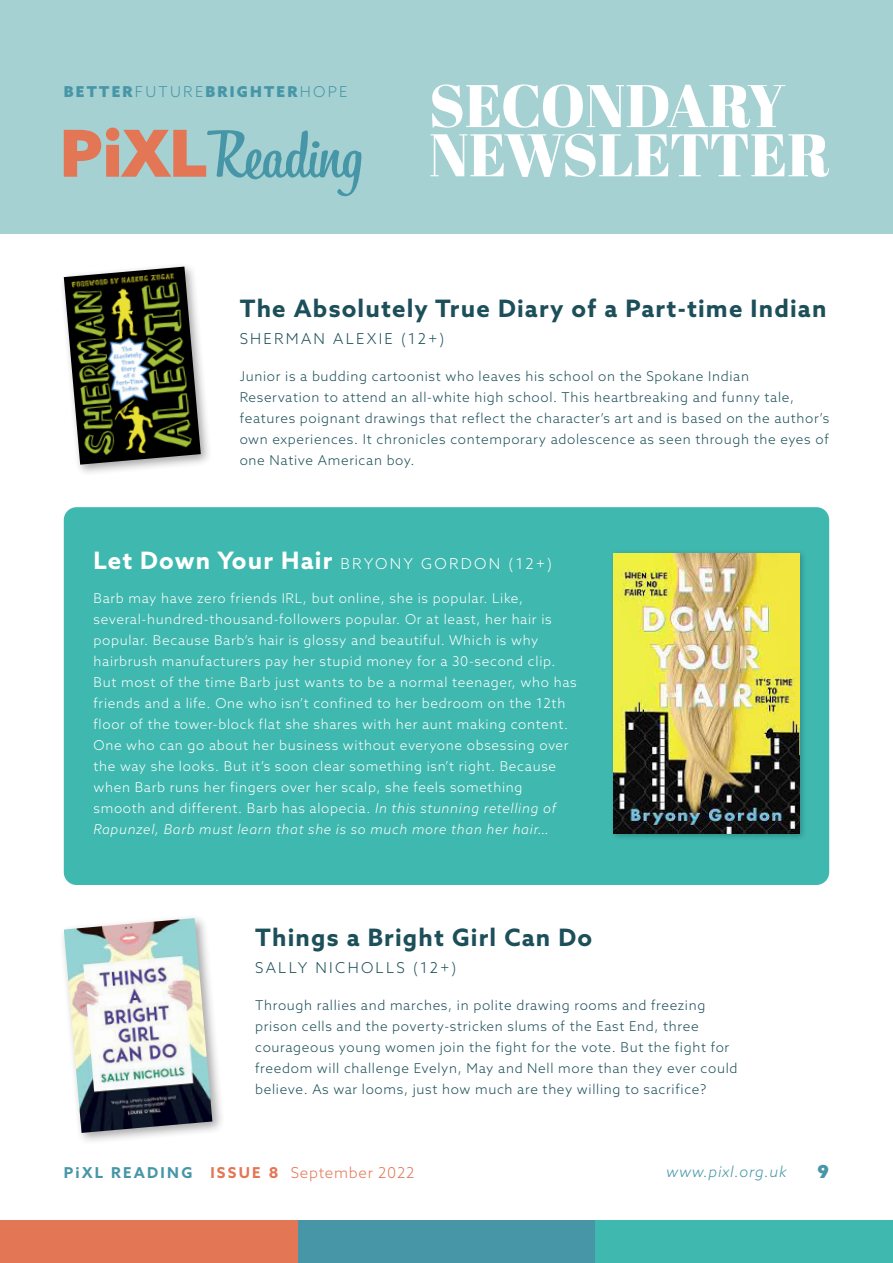
<style>
.page{position:relative;width:893px;height:1263px;background:#fff}
.page>*{position:absolute;margin:0;border:0;box-sizing:border-box;transform-origin:0 0}
.t1{font:700 24px "Azo Sans";letter-spacing:.05em;color:#1c4f59}
.t2{font:900 18px "Azo Sans";color:#4796a7}
.t3{font:300 15px "Azo Sans";letter-spacing:.15em;color:#1c4f59}
.t4{font:300 15px "Azo Sans";letter-spacing:.15em;color:#fff}
.t5{font:300 15px "Azo Sans";letter-spacing:.05em;color:#e37655}
.t6{font:900 15px "Azo Sans";letter-spacing:.15em;color:#4796a7}
.t7{font:italic 300 15px "Azo Sans";letter-spacing:.05em;color:#4796a7}
.t8{font:300 13.5px/21px "Azo Sans";letter-spacing:.05em;color:#fff}
.t9{font:300 13.5px/21px "Azo Sans";letter-spacing:.05em;color:#1c4f59}
.s1{font-weight:300}
.s2{font-weight:700;font-size:24px}
.s3{font-style:italic}
.s4{font-weight:700;color:#4796a7}
.s5{font-weight:700}
</style>
<div class="page">
<div style="left:595px;top:1220px;width:298px;height:43px;background:#3fb8af"></div>
<div style="left:298px;top:1220px;width:297px;height:43px;background:#4796a7"></div>
<div style="left:0;top:1220px;width:298px;height:43px;background:#e37655"></div>
<div style="left:0;top:0;width:893px;height:234px;background:#a5d1d2"></div>
<svg style="left:64px;top:128px;width:298px;height:68px"></svg>
<svg style="left:430px;top:134px;width:399px;height:43px"></svg>
<svg style="left:432px;top:84px;width:353px;height:44px"></svg>
<div style="left:59px;top:262px;width:154px;height:215px;background:#231f20;opacity:.4"></div>
<img style="left:64px;top:267px;width:137px;height:198px">
<div style="left:59px;top:913px;width:166px;height:232px;background:#231f20;opacity:.4"></div>
<img style="left:64px;top:918px;width:148px;height:215px">
<div style="left:64px;top:507px;width:765px;height:378px;background:#3fb8af;border-radius:13px"></div>
<div style="left:610px;top:549px;width:197px;height:292px;background:#1c4f59;opacity:.4"></div>
<img style="left:614px;top:553px;width:185px;height:281px">
<p class="t6" style="left:64px;top:81px;width:285px">BETTER<span class="s1">FUTURE</span>BRIGHTER<span class="s1">HOPE</span></p>
<p class="t1" style="left:240px;top:292px;width:588px">The Absolutely True Diary of a Part-time Indian</p>
<p class="t3" style="left:240px;top:329px;width:206px">SHERMAN ALEXIE (12+)</p>
<p class="t9" style="left:240px;top:365px;width:591px">Junior is a budding cartoonist who leaves his school on the Spokane Indian Reservation to attend an all-white high school. This heartbreaking and funny tale, features poignant drawings that reflect the character’s art and is based on the author’s own experiences. It chronicles contemporary adolescence as seen through the eyes of one Native American boy.</p>
<p class="t4" style="left:94px;top:554px;width:460px"><span class="s2">Let Down Your Hair</span> BRYONY GORDON (12+)</p>
<p class="t8" style="left:94px;top:587px;width:485px">Barb may have zero friends IRL, but online, she is popular. Like, several-hundred-thousand-followers popular. Or at least, her hair is popular. Because Barb’s hair is glossy and beautiful. Which is why hairbrush manufacturers pay her stupid money for a 30-second clip.<br>But most of the time Barb just wants to be a normal teenager, who has friends and a life. One who isn’t confined to her bedroom on the 12th floor of the tower-block flat she shares with her aunt making content.<br>One who can go about her business without everyone obsessing over the way she looks. But it’s soon clear something isn’t right. Because when Barb runs her fingers over her scalp, she feels something smooth and different. Barb has alopecia. <span class="s3">In this stunning retelling of Rapunzel, Barb must learn that she is so much more than her hair…</span></p>
<p class="t1" style="left:255px;top:922px;width:339px">Things a Bright Girl Can Do</p>
<p class="t3" style="left:255px;top:958px;width:203px">SALLY NICHOLLS (12+)</p>
<p class="t9" style="left:255px;top:995px;width:484px">Through rallies and marches, in polite drawing rooms and freezing prison cells and the poverty-stricken slums of the East End, three courageous young women join the fight for the vote. But the fight for freedom will challenge Evelyn, May and Nell more than they ever could believe. As war looms, just how much are they willing to sacrifice?</p>
<p class="t5" style="left:64px;top:1163px;width:352px"><span class="s4">PiXL READING</span> <span class="s5">ISSUE 8</span> September 2022</p>
<p class="t7" style="left:666px;top:1162px;width:122px">www.pixl.org.uk</p>
<h2 class="t2" style="left:818px;top:1159px;width:13px">9</h2>
</div>
